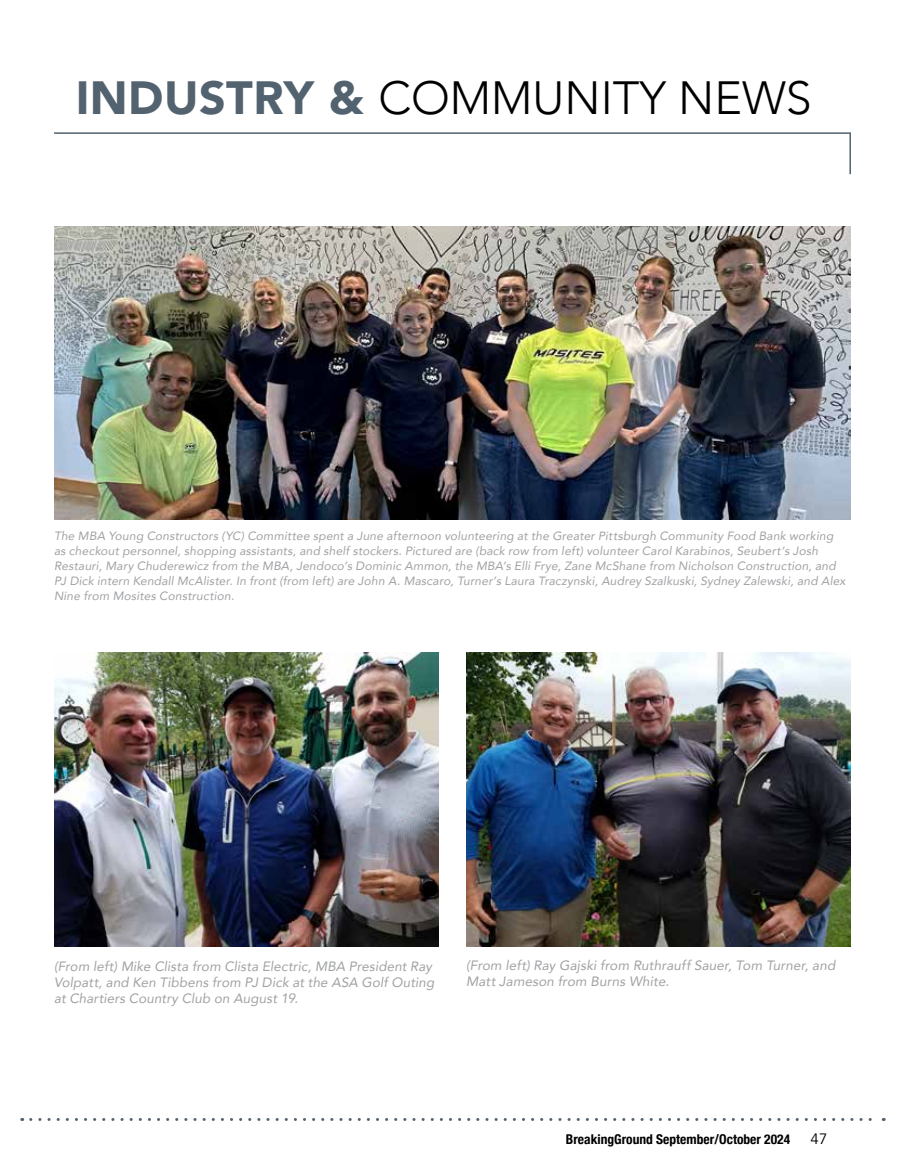
<style>
.page{position:relative;width:905px;height:1175px;background:#fff}
.page>*{position:absolute;margin:0;border:0;box-sizing:border-box;transform-origin:0 0}
.t1{font:300 46.5px "Avenir";color:#000}
.t2{font:15px "Avenir";color:#000}
.t3{font:italic 13.5px/16.2px "Avenir";letter-spacing:.01em;color:#9fa1a4}
.t4{font:700 condensed 13.5px "Helvetica Neue";color:#000}
.t5{font:italic 12px/15px "Avenir";letter-spacing:.015em;color:#9fa1a4}
.s1{font-weight:900;color:#53626f}
</style>
<div class="page">
<svg style="left:54px;top:132px;width:797px;height:43px"></svg>
<svg style="left:31px;top:1118px;width:853px;height:2px"></svg>
<img style="left:54px;top:652px;width:385px;height:294px">
<img style="left:54px;top:226px;width:796px;height:294px">
<img style="left:466px;top:652px;width:384px;height:294px">
<h1 class="t1" style="left:76px;top:70px;width:737px"><span class="s1">INDUSTRY &amp;</span> COMMUNITY NEWS</h1>
<p class="t5" style="left:54px;top:528px;width:793px">The MBA Young Constructors (YC) Committee spent a June afternoon volunteering at the Greater Pittsburgh Community Food Bank working as checkout personnel, shopping assistants, and shelf stockers. Pictured are (back row from left) volunteer Carol Karabinos, Seubert’s Josh Restauri, Mary Chuderewicz from the MBA, Jendoco’s Dominic Ammon, the MBA’s Elli Frye, Zane McShane from Nicholson Construction, and PJ Dick intern Kendall McAlister. In front (from left) are John A. Mascaro, Turner’s Laura Traczynski, Audrey Szalkuski, Sydney Zalewski, and Alex Nine from Mosites Construction.</p>
<p class="t3" style="left:54px;top:958px;width:382px">(From left) Mike Clista from Clista Electric, MBA President Ray<br>Volpatt, and Ken Tibbens from PJ Dick at the ASA Golf Outing at Chartiers Country Club on August 19.</p>
<p class="t3" style="left:466px;top:957px;width:371px">(From left) Ray Gajski from Ruthrauff Sauer, Tom Turner, and<br>Matt Jameson from Burns White.</p>
<p class="t4" style="left:566px;top:1128px;width:226px">BreakingGround September/October 2024</p>
<p class="t2" style="left:810px;top:1130px;width:19px">47</p>
</div>
